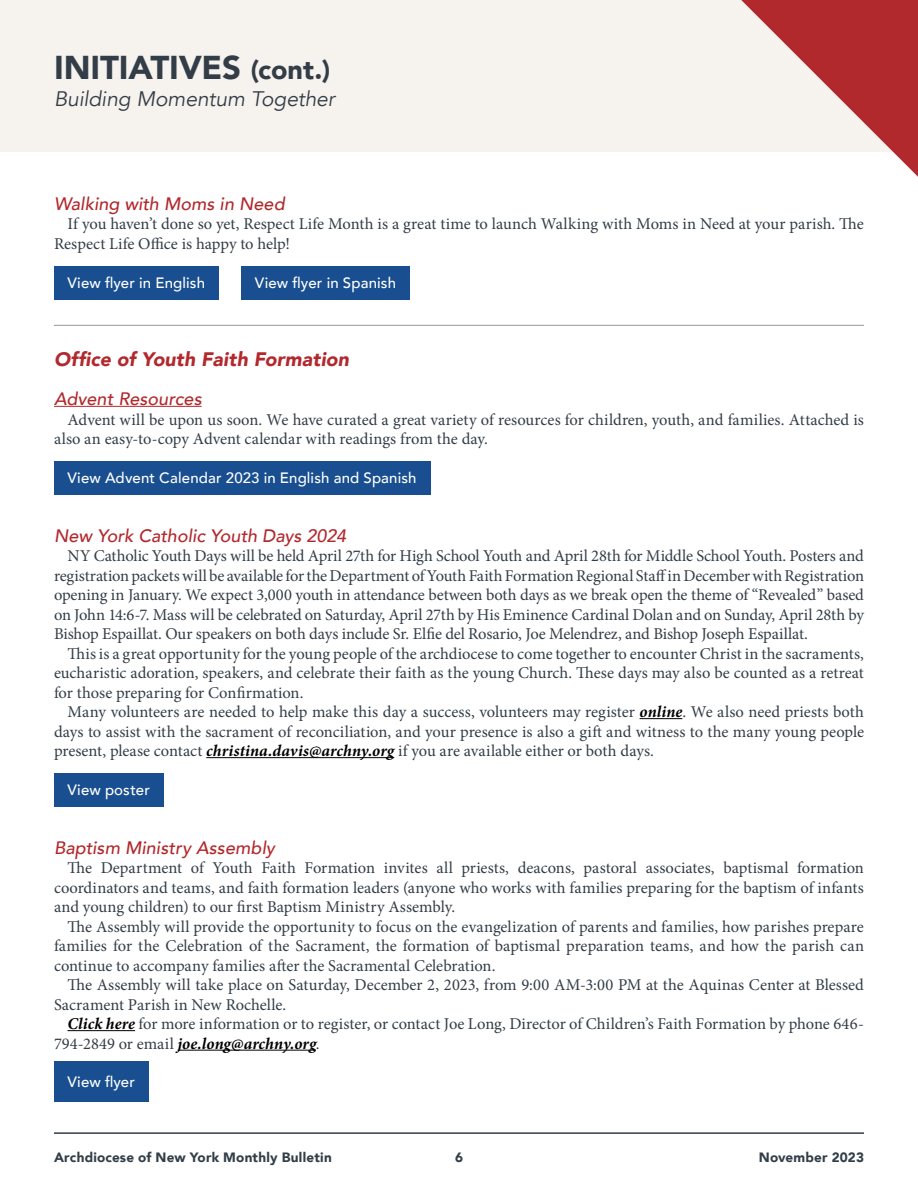
<style>
.page{position:relative;width:918px;height:1188px;background:#fff}
.page>*{position:absolute;margin:0;border:0;box-sizing:border-box;transform-origin:0 0}
.t1{font:900 33px "Avenir";letter-spacing:-.005em;color:#333d47}
.t2{font:italic 21px "Avenir";letter-spacing:-.005em;color:#333d47}
.t3{font:italic 900 19.5px "Avenir";letter-spacing:.005em;color:#b2292d}
.t4{font:italic 500 18px "Avenir";letter-spacing:.005em;color:#b2292d}
.t5{font:16.5px/19.5px "Minion Pro";color:#333d47;text-align:justify}
.t6{font:500 15px "Avenir";letter-spacing:.01em;color:#fff}
.t7{font:900 13.5px "Avenir";letter-spacing:.015em;color:#323e48}
.s1{font-size:27px}
.s2{font-weight:700;font-style:italic;color:#000}
</style>
<div class="page">
<div style="left:54px;top:266px;width:165px;height:34px;background:#194f90"></div>
<hr style="left:54px;top:325px;width:810px;height:1px;background:#939598">
<hr style="left:54px;top:406px;width:148px;height:1px;background:#b2292d">
<div style="left:54px;top:461px;width:376px;height:34px;background:#194f90"></div>
<hr style="left:640px;top:718px;width:42px;height:1px;background:#000">
<hr style="left:206px;top:757px;width:188px;height:1px;background:#000">
<div style="left:54px;top:773px;width:109px;height:34px;background:#194f90"></div>
<hr style="left:68px;top:1030px;width:67px;height:1px;background:#000">
<hr style="left:178px;top:1050px;width:138px;height:1px;background:#000">
<div style="left:54px;top:1061px;width:95px;height:40px;background:#194f90"></div>
<div style="left:241px;top:266px;width:169px;height:34px;background:#194f90"></div>
<div style="left:0;top:0;width:918px;height:152px;background:#f6f2ee"></div>
<svg style="left:741px;top:0;width:177px;height:177px"></svg>
<hr style="left:54px;top:1132px;width:810px;height:2px;background:#323e48">
<h1 class="t1" style="left:54px;top:39px;width:278px">INITIATIVES <span class="s1">(cont.)</span></h1>
<p class="t2" style="left:54px;top:86px;width:282px">Building Momentum Together</p>
<p class="t4" style="left:54px;top:193px;width:232px">Walking with Moms in Need</p>
<p class="t5" style="left:54px;top:215px;width:811px;text-indent:13px">If you haven’t done so yet, Respect Life Month is a great time to launch Walking with Moms in Need at your parish. The<br>Respect Life Office is happy to help!</p>
<p class="t6" style="left:68px;top:270px;width:139px">View flyer in English</p>
<p class="t6" style="left:255px;top:270px;width:143px">View flyer in Spanish</p>
<p class="t3" style="left:54px;top:343px;width:297px">Office of Youth Faith Formation</p>
<p class="t4" style="left:54px;top:388px;width:149px">Advent Resources</p>
<p class="t5" style="left:54px;top:410px;width:811px;text-indent:13px">Advent will be upon us soon. We have curated a great variety of resources for children, youth, and families. Attached is also an easy-to-copy Advent calendar with readings from the day.</p>
<p class="t6" style="left:68px;top:465px;width:351px">View Advent Calendar 2023 in English and Spanish</p>
<p class="t4" style="left:54px;top:525px;width:294px">New York Catholic Youth Days 2024</p>
<p class="t5" style="left:54px;top:546px;width:812px;text-indent:13px">NY Catholic Youth Days will be held April 27th for High School Youth and April 28th for Middle School Youth. Posters and registration packets will be available for the Department of Youth Faith Formation Regional Staff in December with Registration opening in January. We expect 3,000 youth in attendance between both days as we break open the theme of “Revealed” based on John 14:6-7. Mass will be celebrated on Saturday, April 27th by His Eminence Cardinal Dolan and on Sunday, April 28th by Bishop Espaillat. Our speakers on both days include Sr. Elfie del Rosario, Joe Melendrez, and Bishop Joseph Espaillat.</p>
<p class="t5" style="left:54px;top:644px;width:812px;text-indent:13px">This is a great opportunity for the young people of the archdiocese to come together to encounter Christ in the sacraments, eucharistic adoration, speakers, and celebrate their faith as the young Church. These days may also be counted as a retreat for those preparing for Confirmation.</p>
<p class="t5" style="left:54px;top:702px;width:812px;text-indent:13px">Many volunteers are needed to help make this day a success, volunteers may register <span class="s2">online</span>. We also need priests both days to assist with the sacrament of reconciliation, and your presence is also a gift and witness to the many young people present, please contact <span class="s2">christina.davis@archny.org</span> if you are available either or both days.</p>
<p class="t6" style="left:68px;top:777px;width:84px">View poster</p>
<p class="t4" style="left:54px;top:837px;width:222px">Baptism Ministry Assembly</p>
<p class="t5" style="left:54px;top:858px;width:812px;text-indent:13px">The Department of Youth Faith Formation invites all priests, deacons, pastoral associates, baptismal formation coordinators and teams, and faith formation leaders (anyone who works with families preparing for the baptism of infants and young children) to our first Baptism Ministry Assembly.</p>
<p class="t5" style="left:54px;top:917px;width:812px;text-indent:13px">The Assembly will provide the opportunity to focus on the evangelization of parents and families, how parishes prepare families for the Celebration of the Sacrament, the formation of baptismal preparation teams, and how the parish can continue to accompany families after the Sacramental Celebration.</p>
<p class="t5" style="left:54px;top:975px;width:811px;text-indent:13px">The Assembly will take place on Saturday, December 2, 2023, from 9:00 AM-3:00 PM at the Aquinas Center at Blessed<br>Sacrament Parish in New Rochelle.</p>
<p class="t5" style="left:54px;top:1014px;width:812px;text-indent:13px"><span class="s2">Click here</span> for more information or to register, or contact Joe Long, Director of Children’s Faith Formation by phone 646-<br>794-2849 or email <span class="s2">joe.long@archny.org</span>.</p>
<p class="t6" style="left:68px;top:1069px;width:69px">View flyer</p>
<p class="t7" style="left:54px;top:1146px;width:279px">Archdiocese of New York Monthly Bulletin</p>
<p class="t7" style="left:455px;top:1146px;width:9px">6</p>
<p class="t7" style="left:759px;top:1146px;width:107px">November 2023</p>
</div>
